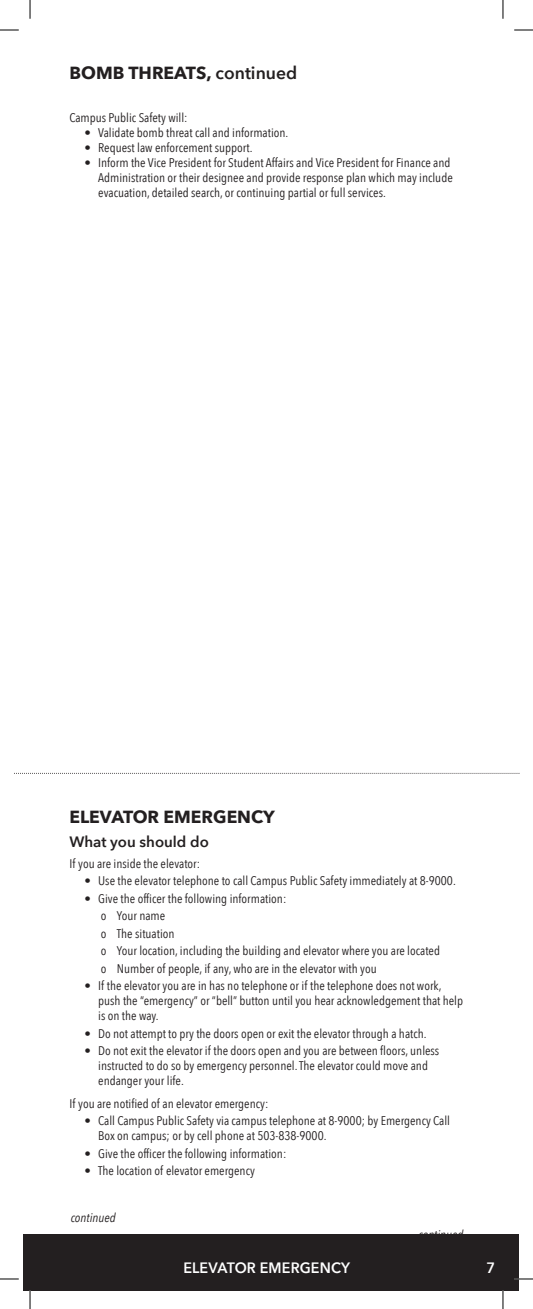
<style>
.page{position:relative;width:533px;height:1309px;background:#fff}
.page>*{position:absolute;margin:0;border:0;box-sizing:border-box;transform-origin:0 0}
.headers{font:700 17.5px "Avenir Next";color:#231f20}
.white_caps_centered{font:600 15px "Avenir Next";letter-spacing:.01em;color:#fff;scale:.95 1}
.header_two{font:600 15px "Avenir Next";color:#231f20}
.bullets{font:12.5px/15px "Avenir Next Condensed";color:#231f20}
.bullet_2{font:12.5px "Avenir Next Condensed";color:#231f20}
.continued{font:italic 12.5px "Avenir Next Condensed";color:#231f20}
.s1{font-weight:600}
</style>
<div class="page">
<div style="left:24px;top:1233px;width:495px;height:57px;background:#231f20"></div>
<svg style="left:14px;top:773px;width:505px;height:1px"></svg>
<svg style="left:0;top:30px;width:19px;height:1px"></svg>
<svg style="left:514px;top:30px;width:18px;height:1px"></svg>
<svg style="left:0;top:1278px;width:19px;height:2px"></svg>
<svg style="left:514px;top:1278px;width:18px;height:2px"></svg>
<svg style="left:30px;top:0;width:1px;height:19px"></svg>
<svg style="left:30px;top:1290px;width:1px;height:19px"></svg>
<svg style="left:502px;top:0;width:1px;height:19px"></svg>
<svg style="left:502px;top:1290px;width:1px;height:19px"></svg>
<p class="headers" style="left:69px;top:58px;width:229px">BOMB THREATS, <span class="s1">continued</span></p>
<p class="bullets" style="left:69px;top:110px;width:120px">Campus Public Safety will:</p>
<p class="bullets" style="left:84px;top:125px;width:205px">• Validate bomb threat call and information.</p>
<p class="bullets" style="left:84px;top:140px;width:169px">• Request law enforcement support.</p>
<p class="bullets" style="left:98px;top:155px;width:356px;text-indent:-14px">• Inform the Vice President for Student Affairs and Vice President for Finance and<br>Administration or their designee and provide response plan which may include evacuation, detailed search, or continuing partial or full services.</p>
<p class="headers" style="left:69px;top:802px;width:207px">ELEVATOR EMERGENCY</p>
<p class="header_two" style="left:69px;top:829px;width:141px">What you should do</p>
<p class="bullets" style="left:69px;top:855px;width:132px">If you are inside the elevator:</p>
<p class="bullets" style="left:84px;top:872px;width:373px">• Use the elevator telephone to call Campus Public Safety immediately at 8-9000.</p>
<p class="bullets" style="left:84px;top:890px;width:203px">• Give the officer the following information:</p>
<p class="bullet_2" style="left:101px;top:905px;width:66px">o Your name</p>
<p class="bullet_2" style="left:101px;top:922px;width:75px">o The situation</p>
<p class="bullet_2" style="left:101px;top:940px;width:341px">o Your location, including the building and elevator where you are located</p>
<p class="bullet_2" style="left:101px;top:957px;width:277px">o Number of people, if any, who are in the elevator with you</p>
<p class="bullets" style="left:98px;top:977px;width:366px;text-indent:-14px">• If the elevator you are in has no telephone or if the telephone does not work, push the “emergency” or “bell” button until you hear acknowledgement that help is on the way.</p>
<p class="bullets" style="left:84px;top:1025px;width:343px">• Do not attempt to pry the doors open or exit the elevator through a hatch.</p>
<p class="bullets" style="left:98px;top:1042px;width:342px;text-indent:-14px">• Do not exit the elevator if the doors open and you are between floors, unless instructed to do so by emergency personnel. The elevator could move and endanger your life.</p>
<p class="bullets" style="left:69px;top:1095px;width:200px">If you are notified of an elevator emergency:</p>
<p class="bullets" style="left:98px;top:1112px;width:353px;text-indent:-14px">• Call Campus Public Safety via campus telephone at 8-9000; by Emergency Call<br>Box on campus; or by cell phone at 503-838-9000.</p>
<p class="bullets" style="left:84px;top:1145px;width:203px">• Give the officer the following information:</p>
<p class="bullets" style="left:84px;top:1162px;width:172px">• The location of elevator emergency</p>
<p class="continued" style="left:71px;top:1210px;width:47px">continued</p>
<p class="continued" style="left:418px;top:1227px;width:47px">continued</p>
<p class="white_caps_centered" style="left:183px;top:1254px;width:177px">ELEVATOR EMERGENCY</p>
<p class="white_caps_centered" style="left:486px;top:1254px;width:11px">7</p>
</div>
